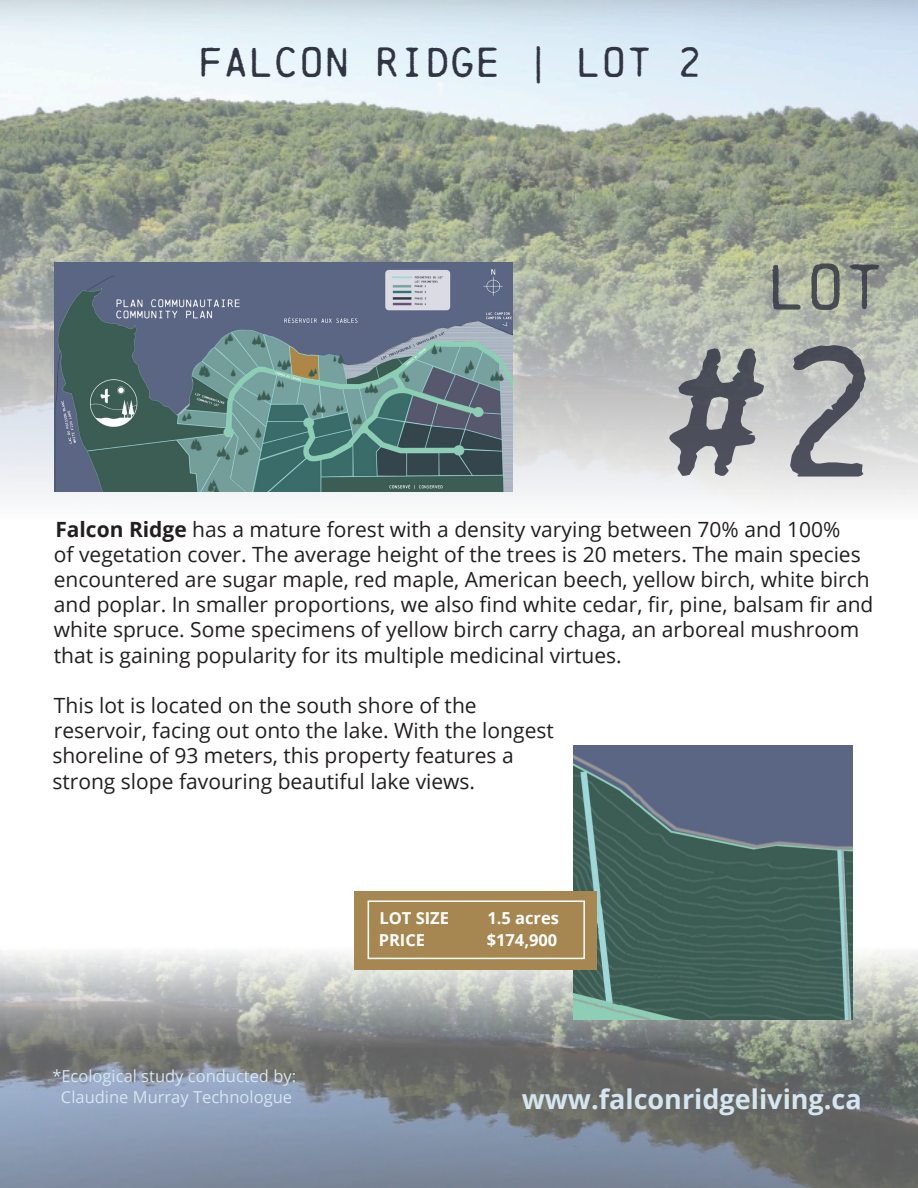
<style>
.page{position:relative;width:918px;height:1188px;background:#fff}
.page>*{position:absolute;margin:0;border:0;box-sizing:border-box;transform-origin:0 0}
.t1{font:172.5px "Chainprinter";color:#323644}
.t2{font:60px "Chainprinter";color:#323644}
.t3{font:39px "Chainprinter";color:#313543}
.t4{font:700 27px "Open Sans";color:#d5e6f0}
.Body_copy{font:21px/25.2px "Open Sans";color:#231f20}
.t5{font:16.5px/21px "Open Sans";color:#d5e6f0;text-align:center}
.t6{font:700 16.5px "Open Sans";color:#fff}
.s1{font-weight:700}
</style>
<div class="page">
<img style="left:0;top:0;width:918px;height:502px">
<img style="left:0;top:946px;width:918px;height:242px">
<img style="left:573px;top:900px;width:279px;height:120px">
<svg style="left:573px;top:745px;width:280px;height:155px;background:#526873"></svg>
<img style="left:54px;top:263px;width:459px;height:228px">
<div style="left:354px;top:891px;width:243px;height:78px;background:#a68751"></div>
<div style="left:368px;top:900px;width:217px;height:59px;border:2px solid #fff"></div>
<p class="t3" style="left:198px;top:38px;width:505px">FALCON RIDGE | LOT 2</p>
<h2 class="t2" style="left:767px;top:251px;width:118px">LOT</h2>
<h1 class="t1" style="left:661px;top:308px;width:224px">#2</h1>
<p class="Body_copy" style="left:54px;top:516px;width:821px"><span class="s1">Falcon Ridge</span> has a mature forest with a density varying between 70% and 100%<br>of vegetation cover. The average height of the trees is 20 meters. The main species encountered are sugar maple, red maple, American beech, yellow birch, white birch and poplar. In smaller proportions, we also find white cedar, fir, pine, balsam fir and white spruce. Some specimens of yellow birch carry chaga, an arboreal mushroom that is gaining popularity for its multiple medicinal virtues.</p>
<p class="Body_copy" style="left:52px;top:692px;width:503px">This lot is located on the south shore of the reservoir, facing out onto the lake. With the longest shoreline of 93 meters, this property features a strong slope favouring beautiful lake views.</p>
<p class="t5" style="left:52px;top:1065px;width:245px">*Ecological study conducted by:<br>Claudine Murray Technologue</p>
<p class="t6" style="left:379px;top:906px;width:71px">LOT SIZE</p>
<p class="t6" style="left:487px;top:906px;width:73px">1.5 acres</p>
<p class="t6" style="left:379px;top:928px;width:48px">PRICE</p>
<p class="t6" style="left:487px;top:928px;width:72px">$174,900</p>
<p class="t4" style="left:522px;top:1080px;width:342px">www.falconridgeliving.ca</p>
</div>
